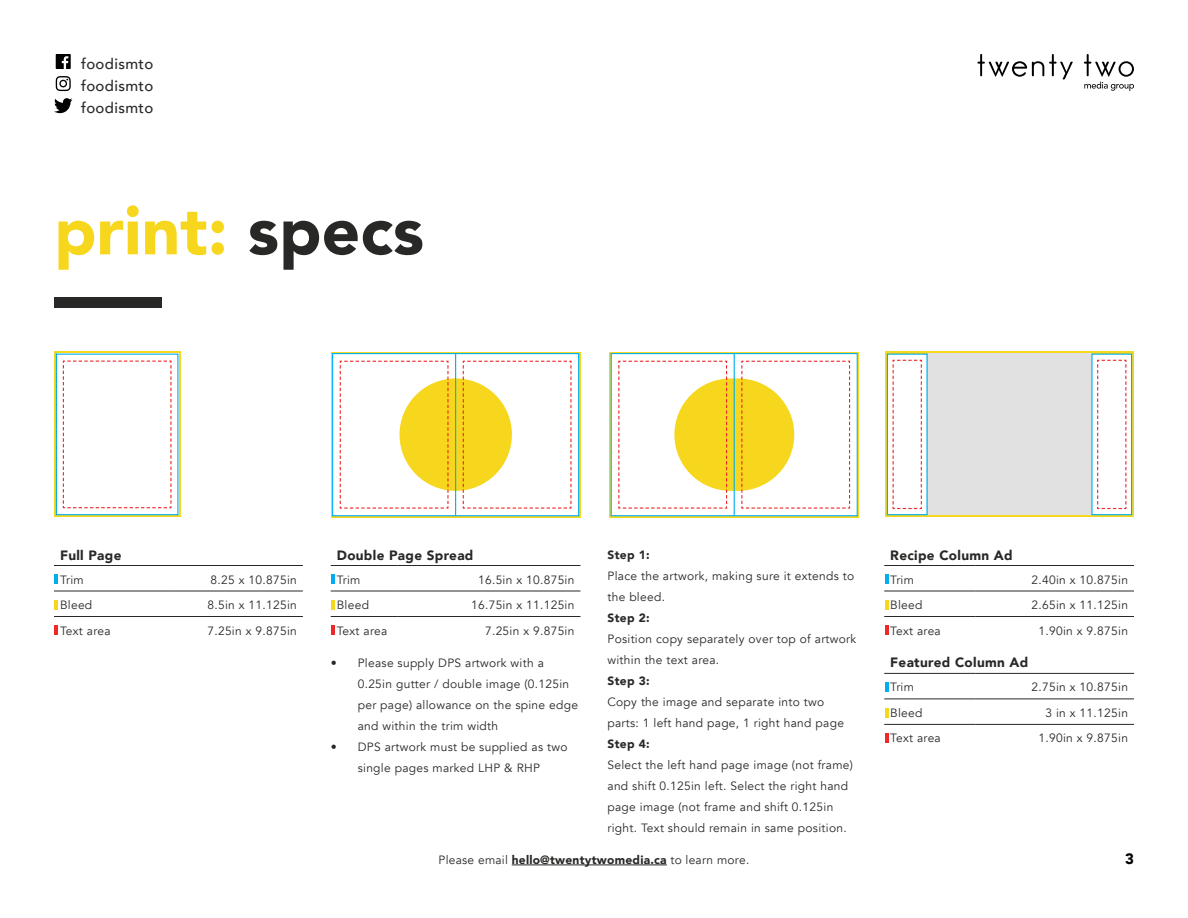
<style>
.page{position:relative;width:1188px;height:918px;background:#fff}
.page>*{position:absolute;margin:0;border:0;box-sizing:border-box;transform-origin:0 0}
.t1{font:900 67.5px "Avenir";color:#f7d71d}
.t2{font:500 15px/22px "Avenir";letter-spacing:.025em;color:#282827;text-align:justify}
.t3{font:900 15px "Avenir";color:#000}
.t4{font:900 13.5px "Avenir";letter-spacing:.025em;color:#282827}
.t5{font:12px/21px "Avenir";letter-spacing:.025em;color:#282827}
.t6{font:900 12px "Avenir";letter-spacing:.025em;color:#282827}
.s1{color:#282827}
.s2{font-weight:900}
</style>
<div class="page">
<svg style="left:885px;top:352px;width:249px;height:165px;background:#e5d53d"></svg>
<div style="left:928px;top:354px;width:163px;height:161px;background:#e1e1e1"></div>
<div style="left:54px;top:298px;width:108px;height:10px;background:#282827"></div>
<hr style="left:54px;top:565px;width:121px;height:1px;background:#282827">
<hr style="left:175px;top:565px;width:128px;height:1px;background:#282827">
<hr style="left:54px;top:591px;width:121px;height:1px;background:#282827">
<hr style="left:175px;top:591px;width:128px;height:1px;background:#282827">
<hr style="left:54px;top:616px;width:121px;height:1px;background:#282827">
<hr style="left:175px;top:616px;width:128px;height:1px;background:#282827">
<hr style="left:884px;top:673px;width:91px;height:1px;background:#282827">
<hr style="left:975px;top:673px;width:159px;height:1px;background:#282827">
<hr style="left:884px;top:699px;width:91px;height:1px;background:#282827">
<hr style="left:975px;top:699px;width:159px;height:1px;background:#282827">
<hr style="left:884px;top:724px;width:91px;height:1px;background:#282827">
<hr style="left:975px;top:724px;width:159px;height:1px;background:#282827">
<hr style="left:884px;top:565px;width:91px;height:1px;background:#282827">
<hr style="left:975px;top:565px;width:159px;height:1px;background:#282827">
<hr style="left:884px;top:591px;width:91px;height:1px;background:#282827">
<hr style="left:975px;top:591px;width:159px;height:1px;background:#282827">
<hr style="left:884px;top:616px;width:91px;height:1px;background:#282827">
<hr style="left:975px;top:616px;width:159px;height:1px;background:#282827">
<div style="left:54px;top:352px;width:126px;height:165px;background:#f7d71d"></div>
<svg style="left:55px;top:353px;width:124px;height:163px;background:#f6f8f8"></svg>
<svg style="left:55px;top:575px;width:3px;height:9px"></svg>
<svg style="left:885px;top:682px;width:3px;height:10px"></svg>
<svg style="left:885px;top:575px;width:3px;height:9px"></svg>
<svg style="left:55px;top:600px;width:3px;height:9px"></svg>
<svg style="left:885px;top:708px;width:3px;height:9px"></svg>
<svg style="left:885px;top:600px;width:3px;height:9px"></svg>
<svg style="left:55px;top:626px;width:3px;height:9px"></svg>
<svg style="left:885px;top:733px;width:3px;height:10px"></svg>
<svg style="left:885px;top:625px;width:3px;height:10px"></svg>
<hr style="left:331px;top:565px;width:67px;height:1px;background:#282827">
<hr style="left:398px;top:565px;width:182px;height:1px;background:#282827">
<hr style="left:331px;top:591px;width:67px;height:1px;background:#282827">
<hr style="left:398px;top:591px;width:182px;height:1px;background:#282827">
<hr style="left:331px;top:616px;width:67px;height:1px;background:#282827">
<hr style="left:398px;top:616px;width:182px;height:1px;background:#282827">
<svg style="left:332px;top:575px;width:3px;height:9px"></svg>
<svg style="left:332px;top:600px;width:3px;height:9px"></svg>
<svg style="left:332px;top:625px;width:3px;height:10px"></svg>
<div style="left:887px;top:354px;width:41px;height:161px;background:#fff;border:1px solid #00aeef"></div>
<svg style="left:892px;top:359px;width:30px;height:151px"></svg>
<div style="left:1091px;top:354px;width:41px;height:161px;background:#fff;border:1px solid #00aeef"></div>
<svg style="left:1097px;top:359px;width:30px;height:151px"></svg>
<div style="left:331px;top:352px;width:249px;height:166px;background:#adca5b"></div>
<div style="left:333px;top:354px;width:246px;height:162px;background:#fff"></div>
<div style="left:400px;top:378px;width:112px;height:113px;background:#f7d71d;border-radius:50%"></div>
<svg style="left:462px;top:360px;width:110px;height:149px"></svg>
<svg style="left:339px;top:360px;width:110px;height:149px"></svg>
<div style="left:332px;top:353px;width:247px;height:163px;border:1px solid #00aeef"></div>
<hr style="left:455px;top:354px;width:1px;height:162px;background:#00aeef">
<div style="left:609px;top:352px;width:250px;height:166px;background:linear-gradient(to right,#adca5b,#aeca5b)"></div>
<div style="left:611px;top:354px;width:246px;height:162px;background:#fff"></div>
<div style="left:611px;top:353px;width:247px;height:163px;border:1px solid #00aeef"></div>
<svg style="left:618px;top:360px;width:233px;height:149px"></svg>
<hr style="left:734px;top:354px;width:1px;height:162px;background:#00aeef">
<hr style="left:512px;top:865px;width:155px;height:1px;background:#282827">
<svg style="left:54px;top:98px;width:18px;height:15px"></svg>
<svg style="left:56px;top:54px;width:15px;height:15px"></svg>
<svg style="left:56px;top:76px;width:15px;height:15px"></svg>
<svg style="left:977px;top:54px;width:96px;height:25px"></svg>
<svg style="left:1084px;top:54px;width:50px;height:37px"></svg>
<p class="t2" style="left:81px;top:52px;width:74px">foodismto foodismto foodismto</p>
<h1 class="t1" style="left:54px;top:173px;width:372px">print: <span class="s1">specs</span></h1>
<p class="t4" style="left:60px;top:543px;width:63px">Full Page</p>
<p class="t5" style="left:60px;top:569px;width:25px">Trim</p>
<p class="t5" style="left:211px;top:569px;width:88px">8.25 x 10.875in</p>
<p class="t5" style="left:60px;top:595px;width:34px">Bleed</p>
<p class="t5" style="left:207px;top:595px;width:91px">8.5in x 11.125in</p>
<p class="t5" style="left:60px;top:620px;width:52px">Text area</p>
<p class="t5" style="left:207px;top:620px;width:91px">7.25in x 9.875in</p>
<p class="t4" style="left:337px;top:543px;width:138px">Double Page Spread</p>
<p class="t5" style="left:337px;top:569px;width:25px">Trim</p>
<p class="t5" style="left:478px;top:569px;width:98px">16.5in x 10.875in</p>
<p class="t5" style="left:337px;top:595px;width:34px">Bleed</p>
<p class="t5" style="left:471px;top:595px;width:105px">16.75in x 11.125in</p>
<p class="t5" style="left:337px;top:620px;width:52px">Text area</p>
<p class="t5" style="left:485px;top:620px;width:91px">7.25in x 9.875in</p>
<p class="t5" style="left:358px;top:653px;width:222px;text-indent:-27px">• Please supply DPS artwork with a 0.25in gutter / double image (0.125in per page) allowance on the spine edge and within the trim width</p>
<p class="t5" style="left:331px;top:737px;width:238px;text-align:center">• DPS artwork must be supplied as two single pages marked LHP &amp; RHP</p>
<p class="t6" style="left:607px;top:545px;width:44px">Step 1:</p>
<p class="t5" style="left:607px;top:566px;width:248px">Place the artwork, making sure it extends to the bleed.</p>
<p class="t6" style="left:607px;top:608px;width:44px">Step 2:</p>
<p class="t5" style="left:607px;top:629px;width:250px">Position copy separately over top of artwork within the text area.</p>
<p class="t6" style="left:607px;top:671px;width:44px">Step 3:</p>
<p class="t5" style="left:607px;top:692px;width:238px">Copy the image and separate into two parts: 1 left hand page, 1 right hand page</p>
<p class="t6" style="left:607px;top:734px;width:44px">Step 4:</p>
<p class="t5" style="left:607px;top:755px;width:247px">Select the left hand page image (not frame) and shift 0.125in left. Select the right hand page image (not frame and shift 0.125in right. Text should remain in same position.</p>
<p class="t5" style="left:439px;top:850px;width:312px">Please email <span class="s2">hello@twentytwomedia.ca</span> to learn more.</p>
<p class="t4" style="left:890px;top:543px;width:124px">Recipe Column Ad</p>
<p class="t5" style="left:890px;top:569px;width:25px">Trim</p>
<p class="t5" style="left:1032px;top:569px;width:98px">2.40in x 10.875in</p>
<p class="t5" style="left:890px;top:595px;width:34px">Bleed</p>
<p class="t5" style="left:1032px;top:595px;width:98px">2.65in x 11.125in</p>
<p class="t5" style="left:890px;top:620px;width:52px">Text area</p>
<p class="t5" style="left:1039px;top:620px;width:91px">1.90in x 9.875in</p>
<p class="t4" style="left:890px;top:651px;width:140px">Featured Column Ad</p>
<p class="t5" style="left:890px;top:677px;width:25px">Trim</p>
<p class="t5" style="left:1032px;top:677px;width:98px">2.75in x 10.875in</p>
<p class="t5" style="left:890px;top:702px;width:34px">Bleed</p>
<p class="t5" style="left:1046px;top:702px;width:84px">3 in x 11.125in</p>
<p class="t5" style="left:890px;top:728px;width:52px">Text area</p>
<p class="t5" style="left:1039px;top:728px;width:91px">1.90in x 9.875in</p>
<p class="t3" style="left:1125px;top:846px;width:10px">3</p>
</div>
